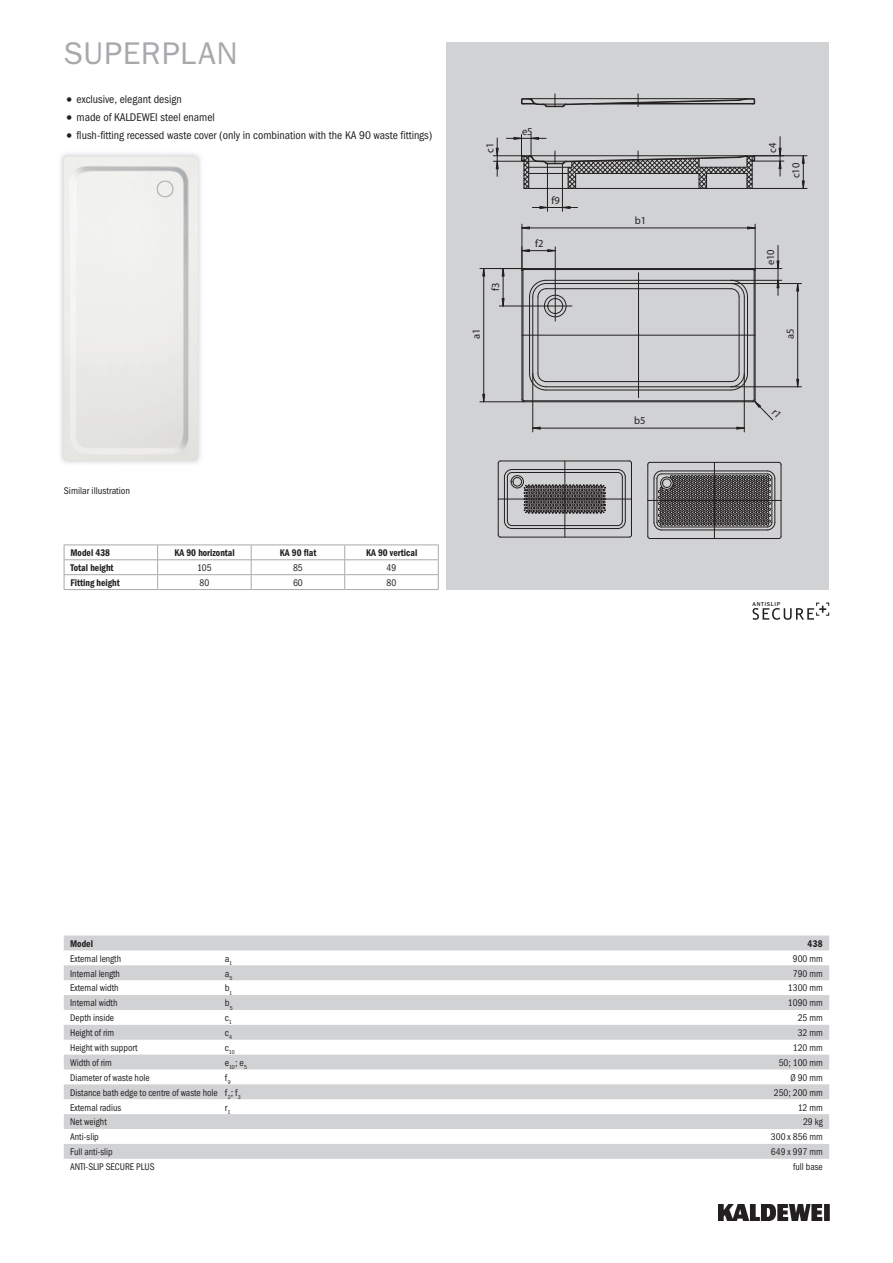
<style>
.page{position:relative;width:893px;height:1263px;background:#fff}
.page>*{position:absolute;margin:0;border:0;box-sizing:border-box;transform-origin:0 0}
.t1{font:31.5px "Franklin Gothic ITC";letter-spacing:.015em;color:#a8a9ad}
.t2{font:11.25px "Franklin Gothic Cond ITC";color:#231f20}
.t3{font:10.8px "Myriad Pro";color:#231f20}
.t4{font:9.75px "Franklin Gothic Cond ITC";color:#231f20;scale:.95 1}
.t5{font:600 9.75px "Franklin Gothic Cond ITC";color:#231f20;scale:.95 1}
.t6{font:9.75px "Franklin Gothic Cond ITC";color:#231f20}
.t7{font:500 5.7px "Franklin Gothic LT Com";letter-spacing:.12em;color:#231f20}
.t8{font:5.7px "Franklin Gothic Cond ITC";color:#231f20}
.s1{font-size:15.75px}
</style>
<div class="page">
<img style="left:719px;top:1204px;width:110px;height:16px">
<div style="left:446px;top:43px;width:383px;height:547px;background:#d1d2d4"></div>
<svg style="left:521px;top:94px;width:234px;height:13px"></svg>
<svg style="left:498px;top:460px;width:134px;height:78px"></svg>
<svg style="left:647px;top:462px;width:135px;height:77px"></svg>
<svg style="left:493px;top:135px;width:314px;height:76px"></svg>
<img style="left:60px;top:153px;width:141px;height:311px">
<img style="left:64px;top:156px;width:134px;height:305px">
<svg style="left:64px;top:935px;width:765px;height:224px;fill:#d3d4d6"></svg>
<svg style="left:753px;top:602px;width:76px;height:18px"></svg>
<hr style="left:64px;top:545px;width:94px;height:1px;background:#a8a9ad">
<hr style="left:158px;top:545px;width:93px;height:1px;background:#a8a9ad">
<hr style="left:251px;top:545px;width:94px;height:1px;background:#a8a9ad">
<hr style="left:345px;top:545px;width:94px;height:1px;background:#a8a9ad">
<hr style="left:64px;top:559px;width:94px;height:1px;background:#a8a9ad">
<hr style="left:158px;top:559px;width:93px;height:1px;background:#a8a9ad">
<hr style="left:251px;top:559px;width:94px;height:1px;background:#a8a9ad">
<hr style="left:345px;top:559px;width:94px;height:1px;background:#a8a9ad">
<hr style="left:64px;top:574px;width:94px;height:1px;background:#a8a9ad">
<svg style="left:64px;top:545px;width:1px;height:44px"></svg>
<hr style="left:64px;top:589px;width:94px;height:1px;background:#a8a9ad">
<hr style="left:158px;top:574px;width:93px;height:1px;background:#a8a9ad">
<svg style="left:157px;top:545px;width:1px;height:44px"></svg>
<hr style="left:158px;top:589px;width:93px;height:1px;background:#a8a9ad">
<hr style="left:251px;top:574px;width:94px;height:1px;background:#a8a9ad">
<svg style="left:251px;top:545px;width:1px;height:44px"></svg>
<hr style="left:251px;top:589px;width:94px;height:1px;background:#a8a9ad">
<hr style="left:345px;top:574px;width:94px;height:1px;background:#a8a9ad">
<svg style="left:344px;top:545px;width:1px;height:44px"></svg>
<svg style="left:438px;top:545px;width:1px;height:44px"></svg>
<hr style="left:345px;top:589px;width:94px;height:1px;background:#a8a9ad">
<svg style="left:480px;top:224px;width:321px;height:208px"></svg>
<h1 class="t1" style="left:64px;top:34px;width:176px">SUPERPLAN</h1>
<p class="t2" style="left:64px;top:93px;width:119px"><span class="s1">•</span> exclusive, elegant design</p>
<p class="t2" style="left:64px;top:111px;width:153px"><span class="s1">•</span> made of KALDEWEI steel enamel</p>
<p class="t2" style="left:64px;top:129px;width:370px"><span class="s1">•</span> flush-fitting recessed waste cover (only in combination with the KA 90 waste fittings)</p>
<p class="t3" style="left:483px;top:153px;width:12px;rotate:-90deg">c1</p>
<p class="t3" style="left:489px;top:291px;width:10px;rotate:-90deg">f3</p>
<p class="t3" style="left:470px;top:339px;width:12px;rotate:-90deg">a1</p>
<p class="t3" style="left:522px;top:124px;width:12px">e5</p>
<p class="t3" style="left:551px;top:193px;width:10px">f9</p>
<p class="t3" style="left:535px;top:237px;width:10px">f2</p>
<p class="t6" style="left:64px;top:485px;width:68px">Similar illustration</p>
<p class="t5" style="left:70px;top:547px;width:43px">Model 438</p>
<p class="t5" style="left:174px;top:547px;width:65px">KA 90 horizontal</p>
<p class="t5" style="left:280px;top:547px;width:40px">KA 90 flat</p>
<p class="t5" style="left:366px;top:547px;width:56px">KA 90 vertical</p>
<p class="t5" style="left:70px;top:562px;width:47px">Total height</p>
<p class="t4" style="left:197px;top:562px;width:17px">105</p>
<p class="t4" style="left:293px;top:562px;width:12px">85</p>
<p class="t4" style="left:387px;top:562px;width:12px">49</p>
<p class="t5" style="left:70px;top:577px;width:53px">Fitting height</p>
<p class="t4" style="left:200px;top:577px;width:12px">80</p>
<p class="t4" style="left:293px;top:577px;width:12px">60</p>
<p class="t4" style="left:387px;top:577px;width:12px">80</p>
<p class="t3" style="left:635px;top:214px;width:13px">b1</p>
<p class="t3" style="left:634px;top:414px;width:13px">b5</p>
<p class="t3" style="left:766px;top:153px;width:12px;rotate:-90deg">c4</p>
<p class="t3" style="left:789px;top:178px;width:17px;rotate:-90deg">c10</p>
<p class="t3" style="left:764px;top:265px;width:18px;rotate:-90deg">e10</p>
<p class="t3" style="left:784px;top:339px;width:12px;rotate:-90deg">a5</p>
<p class="t7" style="left:753px;top:601px;width:29px">ANTISLIP</p>
<p class="t5" style="left:70px;top:938px;width:26px">Model</p>
<p class="t5" style="left:808px;top:938px;width:18px">438</p>
<p class="t4" style="left:70px;top:953px;width:55px">External length</p>
<p class="t6" style="left:225px;top:953px;width:9px">a<sub>1</sub></p>
<p class="t4" style="left:793px;top:953px;width:33px">900 mm</p>
<p class="t4" style="left:70px;top:967px;width:54px">Internal length</p>
<p class="t6" style="left:225px;top:967px;width:9px">a<sub>5</sub></p>
<p class="t4" style="left:793px;top:967px;width:33px">790 mm</p>
<p class="t4" style="left:70px;top:982px;width:52px">External width</p>
<p class="t6" style="left:225px;top:982px;width:9px">b<sub>1</sub></p>
<p class="t4" style="left:788px;top:982px;width:38px">1300 mm</p>
<p class="t4" style="left:70px;top:997px;width:51px">Internal width</p>
<p class="t6" style="left:225px;top:997px;width:9px">b<sub>5</sub></p>
<p class="t4" style="left:788px;top:997px;width:38px">1090 mm</p>
<p class="t4" style="left:70px;top:1012px;width:48px">Depth inside</p>
<p class="t6" style="left:225px;top:1012px;width:8px">c<sub>1</sub></p>
<p class="t4" style="left:798px;top:1012px;width:28px">25 mm</p>
<p class="t4" style="left:70px;top:1027px;width:48px">Height of rim</p>
<p class="t6" style="left:225px;top:1027px;width:9px">c<sub>4</sub></p>
<p class="t4" style="left:798px;top:1027px;width:28px">32 mm</p>
<p class="t4" style="left:70px;top:1042px;width:72px">Height with support</p>
<p class="t8" style="left:225px;top:1049px;width:11px"><sup>c</sup>10</p>
<p class="t4" style="left:793px;top:1042px;width:33px">120 mm</p>
<p class="t4" style="left:70px;top:1057px;width:46px">Width of rim</p>
<p class="t6" style="left:225px;top:1057px;width:24px">e<sub>10</sub>; e<sub>5</sub></p>
<p class="t4" style="left:779px;top:1057px;width:48px">50; 100 mm</p>
<p class="t4" style="left:70px;top:1072px;width:85px">Diameter of waste hole</p>
<p class="t6" style="left:225px;top:1072px;width:7px">f<sub>9</sub></p>
<p class="t4" style="left:790px;top:1072px;width:36px">Ø 90 mm</p>
<p class="t4" style="left:70px;top:1087px;width:181px">Distance bath edge to centre of waste hole f<sub>2</sub>; f<sub>3</sub></p>
<p class="t4" style="left:774px;top:1087px;width:53px">250; 200 mm</p>
<p class="t4" style="left:70px;top:1101px;width:55px">External radius</p>
<p class="t6" style="left:225px;top:1101px;width:7px">r<sub>1</sub></p>
<p class="t4" style="left:798px;top:1101px;width:28px">12 mm</p>
<p class="t4" style="left:70px;top:1116px;width:40px">Net weight</p>
<p class="t4" style="left:803px;top:1116px;width:22px">29 kg</p>
<p class="t4" style="left:70px;top:1131px;width:32px">Anti-slip</p>
<p class="t4" style="left:771px;top:1131px;width:56px">300 x 856 mm</p>
<p class="t4" style="left:70px;top:1146px;width:46px">Full anti-slip</p>
<p class="t4" style="left:771px;top:1146px;width:56px">649 x 997 mm</p>
<p class="t4" style="left:70px;top:1161px;width:90px">ANTI-SLIP SECURE PLUS</p>
<p class="t4" style="left:793px;top:1161px;width:33px">full base</p>
</div>
